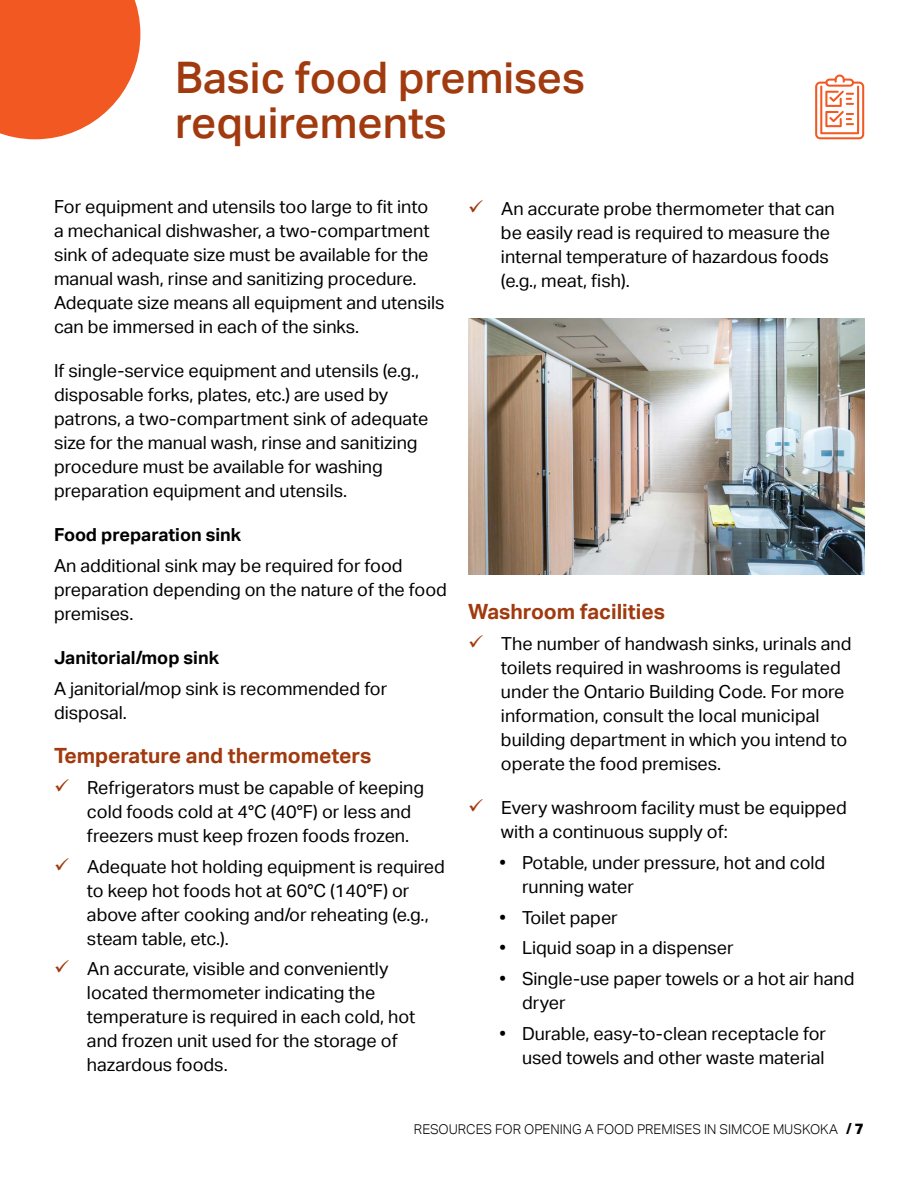
<style>
.page{position:relative;width:918px;height:1188px;background:#fff}
.page>*{position:absolute;margin:0;border:0;box-sizing:border-box;transform-origin:0 0}
.t1{font:500 43.5px/45px "Aktiv Grotesk";color:#a13a0e}
.t2{font:700 21px "Aktiv Grotesk";color:#a13a0e}
.t3{font:18px/24px "Aktiv Grotesk";color:#000}
.t4{font:700 18px "Aktiv Grotesk";color:#000}
.t5{font:300 13.5px "Aktiv Grotesk";color:#000}
.s1{color:#a13a0e}
.s2{font-weight:700;font-size:15px}
.s3{font-weight:800;font-size:15px}
</style>
<div class="page">
<svg style="left:0;top:0;width:140px;height:139px;background:#f26b3b"></svg>
<svg style="left:815px;top:75px;width:49px;height:64px"></svg>
<img style="left:468px;top:319px;width:396px;height:256px">
<h1 class="t1" style="left:175px;top:55px;width:411px">Basic food premises requirements</h1>
<p class="t3" style="left:54px;top:194px;width:392px">For equipment and utensils too large to fit into<br>a mechanical dishwasher, a two-compartment sink of adequate size must be available for the manual wash, rinse and sanitizing procedure.<br>Adequate size means all equipment and utensils can be immersed in each of the sinks.</p>
<p class="t3" style="left:54px;top:359px;width:376px">If single-service equipment and utensils (e.g., disposable forks, plates, etc.) are used by patrons, a two-compartment sink of adequate size for the manual wash, rinse and sanitizing procedure must be available for washing preparation equipment and utensils.</p>
<p class="t4" style="left:54px;top:524px;width:189px">Food preparation sink</p>
<p class="t3" style="left:54px;top:554px;width:394px">An additional sink may be required for food preparation depending on the nature of the food premises.</p>
<p class="t4" style="left:54px;top:647px;width:167px">Janitorial/mop sink</p>
<p class="t3" style="left:54px;top:677px;width:335px">A janitorial/mop sink is recommended for disposal.</p>
<p class="t2" style="left:54px;top:744px;width:319px">Temperature and thermometers</p>
<p class="t3" style="left:87px;top:776px;width:339px;text-indent:-33px"><span class="s1">✓</span> Refrigerators must be capable of keeping cold foods cold at 4°C (40°F) or less and freezers must keep frozen foods frozen.</p>
<p class="t3" style="left:87px;top:854px;width:359px;text-indent:-33px"><span class="s1">✓</span> Adequate hot holding equipment is required to keep hot foods hot at 60°C (140°F) or above after cooking and/or reheating (e.g., steam table, etc.).</p>
<p class="t3" style="left:87px;top:957px;width:330px;text-indent:-33px"><span class="s1">✓</span> An accurate, visible and conveniently located thermometer indicating the temperature is required in each cold, hot and frozen unit used for the storage of hazardous foods.</p>
<p class="t3" style="left:501px;top:197px;width:335px;text-indent:-33px"><span class="s1">✓</span> An accurate probe thermometer that can be easily read is required to measure the internal temperature of hazardous foods (e.g., meat, fish).</p>
<p class="t2" style="left:468px;top:600px;width:199px">Washroom facilities</p>
<p class="t3" style="left:501px;top:632px;width:352px;text-indent:-33px"><span class="s1">✓</span> The number of handwash sinks, urinals and toilets required in washrooms is regulated under the Ontario Building Code. For more information, consult the local municipal building department in which you intend to operate the food premises.</p>
<p class="t3" style="left:501px;top:796px;width:347px;text-indent:-33px"><span class="s1">✓</span> Every washroom facility must be equipped with a continuous supply of:</p>
<p class="t3" style="left:522px;top:851px;width:305px;text-indent:-22px">• Potable, under pressure, hot and cold running water</p>
<p class="t3" style="left:500px;top:905px;width:120px">• Toilet paper</p>
<p class="t3" style="left:500px;top:936px;width:236px">• Liquid soap in a dispenser</p>
<p class="t3" style="left:522px;top:967px;width:334px;text-indent:-22px">• Single-use paper towels or a hot air hand dryer</p>
<p class="t3" style="left:500px;top:1022px;width:328px;text-align:right">• Durable, easy-to-clean receptacle for used towels and other waste material</p>
<p class="t5" style="left:414px;top:1121px;width:451px">RESOURCES FOR OPENING A FOOD PREMISES IN SIMCOE MUSKOKA <span class="s2">/</span> <span class="s3">7</span></p>
</div>
